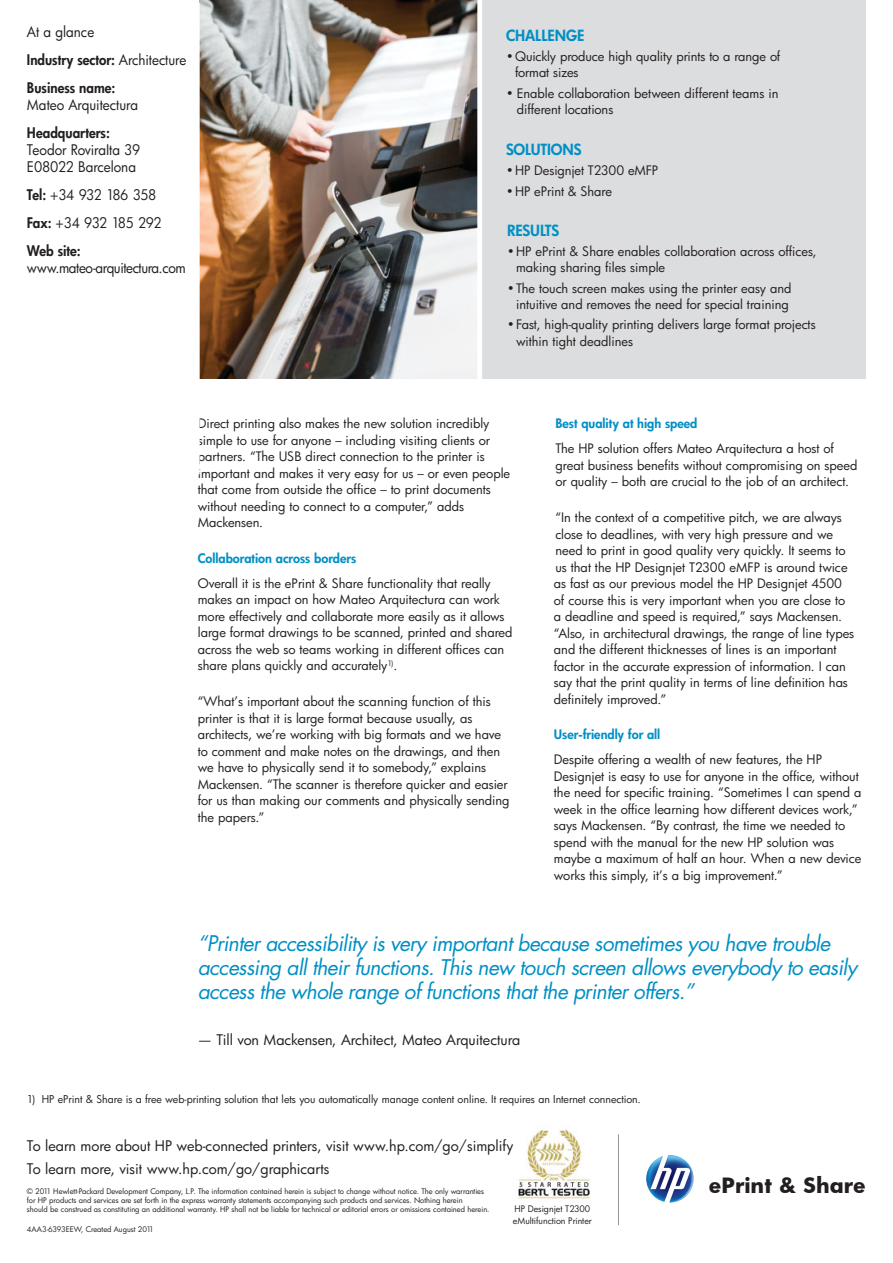
<style>
.page{position:relative;width:893px;height:1263px;background:#fff}
.page>*{position:absolute;margin:0;border:0;box-sizing:border-box;transform-origin:0 0}
.t1{font:italic 21px/24px "Futura";letter-spacing:-.03em;color:#008fc5}
.t2{font:700 20.55px "Futura Bk";color:#231f20}
.t3{font:800 15px "HP Futura";letter-spacing:-.005em;color:#008fc5}
.t4{font:14.25px "Futura Bk";letter-spacing:-.005em;color:#231f20}
.t5{font:800 14.25px/27.9px "HP Futura";color:#231f20;scale:.94 1}
.t6{font:14.25px/17.1px "Futura Bk";letter-spacing:-.005em;color:#231f20;scale:.94 1}
.t7{font:14.25px/27.9px "Futura Bk";letter-spacing:-.04em;color:#231f20;scale:.94 1}
.t8{font:14.25px "Futura Bk";letter-spacing:-.03em;color:#231f20;scale:.94 1}
.t9{font:12.75px/16.5px "Futura Bk";color:#231f20}
.t10{font:800 12.75px "HP Futura";color:#008fc5}
.t11{font:10.5px "Futura Bk";color:#231f20}
.t12{font:8.85px "Futura Bk";color:#231f20}
.t13{font:7.5px/9px "Futura Bk";color:#231f20}
.s1{font-family:"Futura Bk";font-weight:400}
.s2{font-family:"HP Futura";font-weight:800}
</style>
<div class="page">
<hr style="left:618px;top:1134px;width:1px;height:91px;background:#939598">
<div style="left:199px;top:0;width:667px;height:379px;background:#dcddde"></div>
<img style="left:200px;top:0;width:277px;height:379px">
<div style="left:195px;top:3px;width:5px;height:471px;background:#fff"></div>
<div style="left:477px;top:0;width:5px;height:380px;background:#fff"></div>
<img style="left:518px;top:1126px;width:73px;height:73px">
<img style="left:646px;top:1155px;width:48px;height:48px;border-radius:50%">
<p class="t5" style="left:27px;top:19px;width:171px"><span class="s1">At a glance<br></span>Industry sector: <span class="s1">Architecture<br></span>Business name:</p>
<p class="t6" style="left:27px;top:97px;width:120px">Mateo Arquitectura</p>
<p class="t5" style="left:27px;top:120px;width:90px">Headquarters:</p>
<p class="t6" style="left:27px;top:142px;width:122px">Teodor RoviraIta 39<br>E08022 Barcelona</p>
<p class="t7" style="left:27px;top:182px;width:145px"><span class="s2">Tel:</span> +34 932 186 358<br><span class="s2">Fax:</span> +34 932 185 292<br><span class="s2">Web site:</span></p>
<p class="t8" style="left:27px;top:261px;width:170px">www.mateo-arquitectura.com</p>
<p class="t3" style="left:506px;top:28px;width:80px">CHALLENGE</p>
<p class="t9" style="left:515px;top:49px;width:267px;text-indent:-9px">• Quickly produce high quality prints to a range of format sizes</p>
<p class="t9" style="left:517px;top:86px;width:263px;text-indent:-11px">• Enable collaboration between different teams in different locations</p>
<p class="t3" style="left:506px;top:142px;width:77px">SOLUTIONS</p>
<p class="t9" style="left:506px;top:163px;width:154px">• HP Designjet T2300 eMFP</p>
<p class="t9" style="left:506px;top:184px;width:107px">• HP ePrint &amp; Share</p>
<p class="t3" style="left:507px;top:223px;width:54px">RESULTS</p>
<p class="t9" style="left:516px;top:244px;width:302px;text-indent:-9px">• HP ePrint &amp; Share enables collaboration across offices, making sharing files simple</p>
<p class="t9" style="left:507px;top:281px;width:286px;text-align:center">• The touch screen makes using the printer easy and intuitive and removes the need for special training</p>
<p class="t9" style="left:516px;top:317px;width:301px;text-indent:-9px">• Fast, high-quality printing delivers large format projects within tight deadlines</p>
<p class="t9" style="left:198px;top:416px;width:293px">Direct printing also makes the new solution incredibly</p>
<p class="t10" style="left:555px;top:418px;width:144px">Best quality at high speed</p>
<p class="t9" style="left:198px;top:433px;width:294px">simple to use for anyone – including visiting clients or</p>
<p class="t9" style="left:555px;top:441px;width:280px">The HP solution offers Mateo Arquitectura a host of</p>
<p class="t9" style="left:198px;top:449px;width:288px">partners. “The USB direct connection to the printer is</p>
<p class="t9" style="left:555px;top:458px;width:304px">great business benefits without compromising on speed</p>
<p class="t9" style="left:198px;top:466px;width:314px">important and makes it very easy for us – or even people</p>
<p class="t9" style="left:555px;top:474px;width:295px">or quality – both are crucial to the job of an architect.</p>
<p class="t9" style="left:554px;top:510px;width:302px">“In the context of a competitive pitch, we are always close to deadlines, with very high pressure and we need to print in good quality very quickly. It seems to us that the HP Designjet T2300 eMFP is around twice as fast as our previous model the HP Designjet 4500 of course this is very important when you are close to a deadline and speed is required,” says Mackensen. “Also, in architectural drawings, the range of line types and the different thicknesses of lines is an important factor in the accurate expression of information. I can say that the print quality in terms of line definition has definitely improved.”</p>
<p class="t10" style="left:554px;top:729px;width:108px">User-friendly for all</p>
<p class="t9" style="left:554px;top:752px;width:309px">Despite offering a wealth of new features, the HP Designjet is easy to use for anyone in the office, without the need for specific training. “Sometimes I can spend a week in the office learning how different devices work,” says Mackensen. “By contrast, the time we needed to spend with the manual for the new HP solution was maybe a maximum of half an hour. When a new device works this simply, it’s a big improvement.”</p>
<p class="t9" style="left:198px;top:482px;width:295px">that come from outside the office – to print documents without needing to connect to a computer,” adds<br>Mackensen.</p>
<p class="t10" style="left:198px;top:552px;width:160px">Collaboration across borders</p>
<p class="t9" style="left:198px;top:576px;width:316px">Overall it is the ePrint &amp; Share functionality that really makes an impact on how Mateo Arquitectura can work more effectively and collaborate more easily as it allows large format drawings to be scanned, printed and shared across the web so teams working in different offices can share plans quickly and accurately<sup>1)</sup>.</p>
<p class="t9" style="left:198px;top:694px;width:313px">“What’s important about the scanning function of this printer is that it is large format because usually, as architects, we’re working with big formats and we have to comment and make notes on the drawings, and then we have to physically send it to somebody,” explains Mackensen. “The scanner is therefore quicker and easier for us than making our comments and physically sending the papers.”</p>
<h3 class="t1" style="left:198px;top:933px;width:661px">“Printer accessibility is very important because sometimes you have trouble accessing all their functions. This new touch screen allows everybody to easily access the whole range of functions that the printer offers.”</h3>
<p class="t4" style="left:198px;top:1033px;width:324px">— Till von Mackensen, Architect, Mateo Arquitectura</p>
<p class="t11" style="left:27px;top:1095px;width:615px">1) HP ePrint &amp; Share is a free web-printing solution that lets you automatically manage content online. It requires an Internet connection.</p>
<p class="t4" style="left:27px;top:1140px;width:488px">To learn more about HP web-connected printers, visit www.hp.com/go/simplify</p>
<p class="t4" style="left:27px;top:1162px;width:304px">To learn more, visit www.hp.com/go/graphicarts</p>
<p class="t13" style="left:27px;top:1187px;width:464px">© 2011 Hewlett-Packard Development Company, L.P. The information contained herein is subject to change without notice. The only warranties for HP products and services are set forth in the express warranty statements accompanying such products and services. Nothing herein<br>should be construed as constituting an additional warranty. HP shall not be liable for technical or editorial errors or omissions contained herein.</p>
<p class="t13" style="left:27px;top:1225px;width:128px">4AA3-6393EEW, Created August 2011</p>
<p class="t12" style="left:514px;top:1205px;width:77px">HP Designjet T2300</p>
<p class="t12" style="left:513px;top:1216px;width:80px">eMultifunction Printer</p>
<h3 class="t2" style="left:709px;top:1171px;width:158px">ePrint &amp; Share</h3>
</div>
